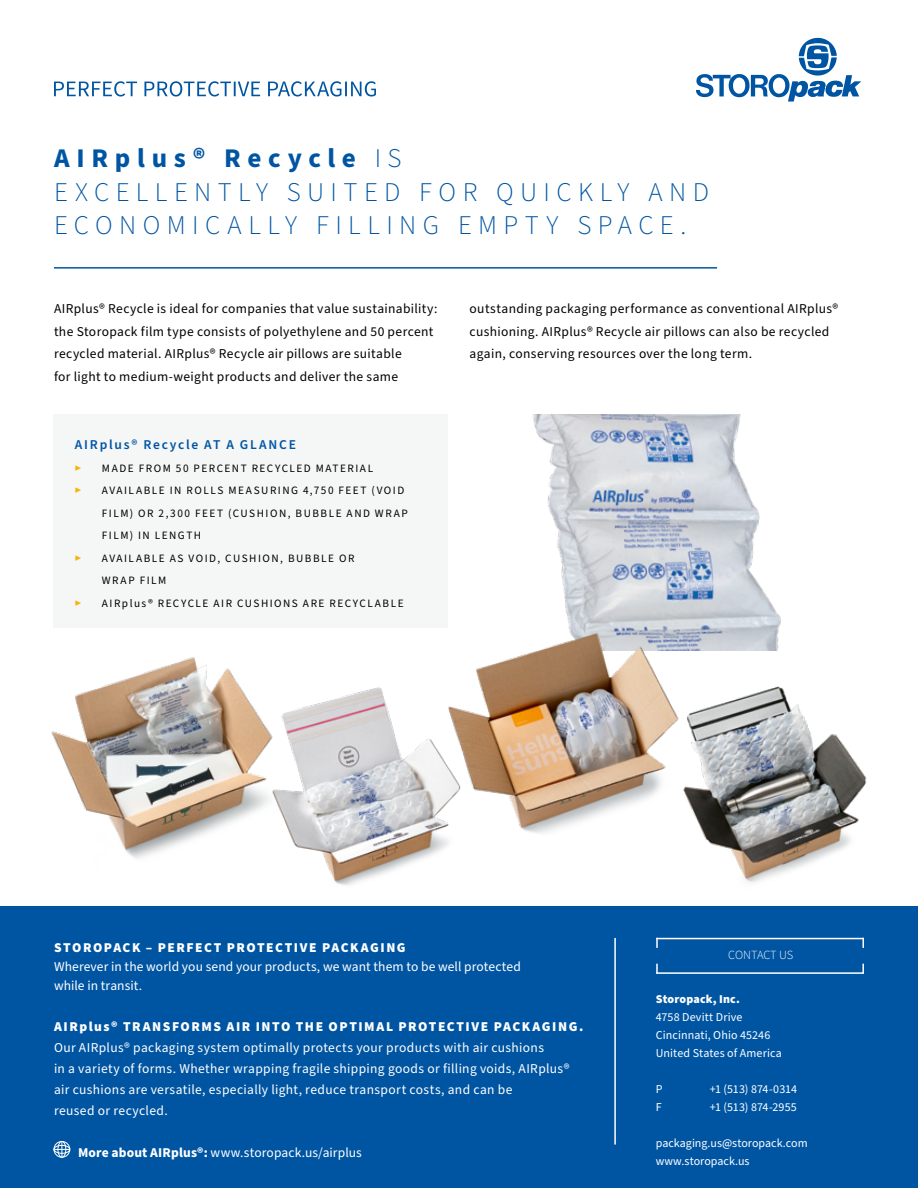
<style>
.page{position:relative;width:918px;height:1188px;background:#fff}
.page>*{position:absolute;margin:0;border:0;box-sizing:border-box;transform-origin:0 0}
.Headline__blue__ligh{font:300 27px/33.8px "Source Sans Pro";letter-spacing:.235em;color:#0055a3}
.Headline__blue__ligh-2{font:700 27px "Source Sans Pro";letter-spacing:.25em;color:#0055a3}
.t1{font:13.5px/22.5px "Source Sans Pro";letter-spacing:.025em;color:#000}
.t2{font:13.5px/21px "Source Sans Pro";letter-spacing:.025em;color:#fff}
.t3{font:13.5px "Source Sans Pro";letter-spacing:.005em;color:#fff}
.t4{font:900 13.5px "Source Sans Pro";letter-spacing:.11em;color:#fff}
.Subheadline_blue__se{font:600 13.5px "Source Sans Pro";letter-spacing:.13em;color:#0055a3}
.t5{font:300 12.45px "Source Sans Pro";letter-spacing:-.01em;color:#fff}
.t6{font:12px "Source Sans Pro";letter-spacing:.005em;color:#fff}
.t7{font:900 12px "Source Sans Pro";letter-spacing:.015em;color:#fff}
.t8{font:11.25px/22.5px "Source Sans Pro";letter-spacing:.135em;color:#000}
.t9{font:11.25px "Source Sans Pro";color:#fab200}
.s1{font-weight:300}
.s2{font-weight:900}
.s3{font-weight:700}
</style>
<div class="page">
<div style="left:0;top:907px;width:918px;height:281px;background:#0055a3"></div>
<hr style="left:614px;top:938px;width:2px;height:207px;background:#fff">
<svg style="left:696px;top:38px;width:165px;height:64px"></svg>
<svg style="left:54px;top:81px;width:322px;height:16px"></svg>
<hr style="left:54px;top:267px;width:663px;height:2px;background:#0055a3">
<img style="left:532px;top:414px;width:249px;height:237px">
<hr style="left:656px;top:938px;width:208px;height:1px;background:#fff">
<svg style="left:656px;top:938px;width:2px;height:10px"></svg>
<svg style="left:862px;top:939px;width:2px;height:9px"></svg>
<hr style="left:656px;top:972px;width:208px;height:2px;background:#fff">
<svg style="left:656px;top:964px;width:2px;height:10px"></svg>
<svg style="left:862px;top:964px;width:2px;height:10px"></svg>
<div style="left:54px;top:1141px;width:16px;height:17px;border:1px solid #fff;border-radius:50%"></div>
<div style="left:58px;top:1141px;width:8px;height:17px;border:1px solid #fff;border-radius:50%"></div>
<svg style="left:54px;top:1141px;width:16px;height:16px"></svg>
<div style="left:54px;top:414px;width:394px;height:214px;background:#f5f6f6"></div>
<img style="left:51px;top:657px;width:183px;height:202px">
<img style="left:476px;top:609px;width:249px;height:224px">
<img style="left:234px;top:673px;width:264px;height:213px">
<img style="left:646px;top:672px;width:270px;height:235px">
<p class="Headline__blue__ligh-2" style="left:54px;top:140px;width:349px">AIRplus® Recycle <span class="s1">IS</span></p>
<p class="Headline__blue__ligh" style="left:54px;top:176px;width:656px">EXCELLENTLY SUITED FOR QUICKLY AND<br>ECONOMICALLY FILLING EMPTY SPACE.</p>
<p class="t1" style="left:54px;top:298px;width:385px">AIRplus® Recycle is ideal for companies that value sustainability: the Storopack film type consists of polyethylene and 50 percent recycled material. AIRplus® Recycle air pillows are suitable<br>for light to medium-weight products and deliver the same</p>
<p class="t1" style="left:470px;top:298px;width:370px">outstanding packaging performance as conventional AIRplus® cushioning. AIRplus® Recycle air pillows can also be recycled again, conserving resources over the long term.</p>
<p class="Subheadline_blue__se" style="left:75px;top:436px;width:223px">AIRplus® Recycle AT A GLANCE</p>
<p class="t9" style="left:75px;top:461px;width:8px">▶</p>
<p class="t8" style="left:102px;top:457px;width:273px">MADE FROM 50 PERCENT RECYCLED MATERIAL</p>
<p class="t9" style="left:75px;top:483px;width:8px">▶</p>
<p class="t8" style="left:102px;top:480px;width:307px">AVAILABLE IN ROLLS MEASURING 4,750 FEET (VOID<br>FILM) OR 2,300 FEET (CUSHION, BUBBLE AND WRAP<br>FILM) IN LENGTH</p>
<p class="t9" style="left:75px;top:551px;width:8px">▶</p>
<p class="t8" style="left:102px;top:547px;width:254px">AVAILABLE AS VOID, CUSHION, BUBBLE OR<br>WRAP FILM</p>
<p class="t9" style="left:75px;top:596px;width:8px">▶</p>
<p class="t8" style="left:102px;top:592px;width:303px">AIRplus® RECYCLE AIR CUSHIONS ARE RECYCLABLE</p>
<p class="t4" style="left:54px;top:938px;width:353px">STOROPACK – PERFECT PROTECTIVE PACKAGING</p>
<p class="t2" style="left:54px;top:956px;width:468px">Wherever in the world you send your products, we want them to be well protected</p>
<p class="t3" style="left:54px;top:977px;width:90px">while in transit.</p>
<p class="t2" style="left:54px;top:1016px;width:531px"><span class="s2">AIRplus® TRANSFORMS AIR INTO THE OPTIMAL PROTECTIVE PACKAGING.<br></span>Our AIRplus® packaging system optimally protects your products with air cushions</p>
<p class="t2" style="left:54px;top:1058px;width:517px">in a variety of forms. Whether wrapping fragile shipping goods or filling voids, AIRplus® air cushions are versatile, especially light, reduce transport costs, and can be</p>
<p class="t2" style="left:54px;top:1100px;width:115px">reused or recycled.</p>
<p class="t3" style="left:78px;top:1143px;width:285px"><span class="s3">More about AIRplus®:</span> www.storopack.us/airplus</p>
<p class="t5" style="left:728px;top:947px;width:67px">CONTACT US</p>
<p class="t7" style="left:656px;top:991px;width:86px">Storopack, Inc.</p>
<p class="t6" style="left:656px;top:1009px;width:88px">4758 Devitt Drive</p>
<p class="t6" style="left:656px;top:1027px;width:116px">Cincinnati, Ohio 45246</p>
<p class="t6" style="left:656px;top:1045px;width:128px">United States of America</p>
<p class="t6" style="left:656px;top:1081px;width:8px">P</p>
<p class="t6" style="left:710px;top:1081px;width:89px">+1 (513) 874-0314</p>
<p class="t6" style="left:656px;top:1099px;width:7px">F</p>
<p class="t6" style="left:710px;top:1099px;width:89px">+1 (513) 874-2955</p>
<p class="t6" style="left:656px;top:1135px;width:153px">packaging.us@storopack.com</p>
<p class="t6" style="left:656px;top:1153px;width:95px">www.storopack.us</p>
</div>
